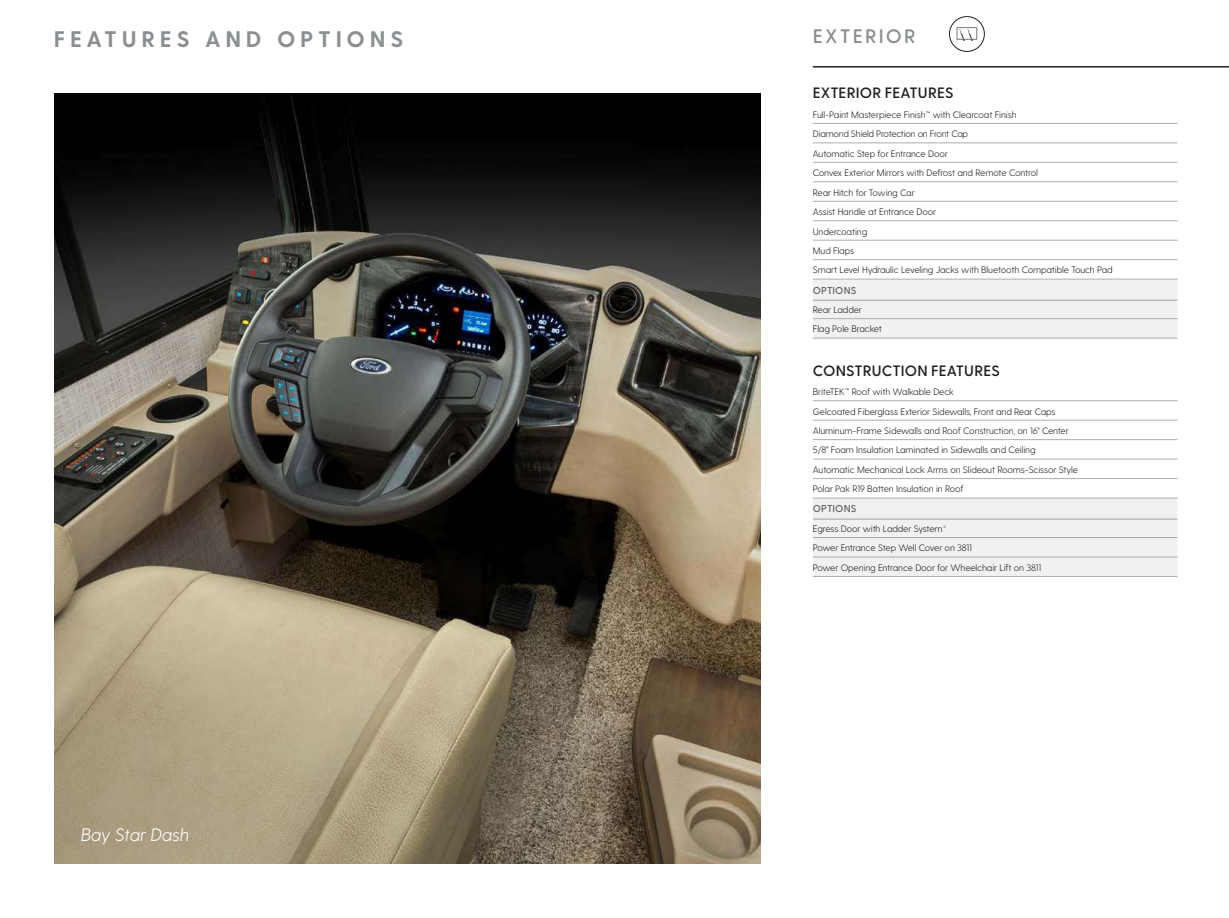
<style>
.page{position:relative;width:1229px;height:918px;background:#fff}
.page>*{position:absolute;margin:0;border:0;box-sizing:border-box;transform-origin:0 0}
.t1{font:700 22.5px "Greycliff CF";letter-spacing:.21em;color:#8b8f91}
.t2{font:600 19.5px "Greycliff CF";letter-spacing:.11em;color:#8b8f91}
.t3{font:italic 300 18px "Greycliff CF";color:#fff}
.t4{font:600 15px "Greycliff CF";letter-spacing:.005em;color:#231f20}
.t5{font:600 10.05px "Greycliff CF";letter-spacing:.02em;color:#636466}
.t6{font:300 9.3px/19.5px "Greycliff CF";letter-spacing:-.015em;color:#231f20}
</style>
<div class="page">
<img style="left:54px;top:94px;width:706px;height:770px">
<svg style="left:813px;top:280px;width:364px;height:296px"></svg>
<hr style="left:813px;top:123px;width:364px;height:1px;background:#acaeb1">
<hr style="left:813px;top:143px;width:364px;height:1px;background:#acaeb1">
<hr style="left:813px;top:162px;width:364px;height:1px;background:#acaeb1">
<hr style="left:813px;top:182px;width:364px;height:1px;background:#acaeb1">
<hr style="left:813px;top:201px;width:364px;height:1px;background:#acaeb1">
<hr style="left:813px;top:220px;width:364px;height:1px;background:#acaeb1">
<hr style="left:813px;top:240px;width:364px;height:1px;background:#acaeb1">
<hr style="left:813px;top:259px;width:364px;height:1px;background:#acaeb1">
<hr style="left:813px;top:279px;width:364px;height:1px;background:#acaeb1">
<hr style="left:813px;top:300px;width:364px;height:1px;background:#a0a2a3">
<hr style="left:813px;top:318px;width:364px;height:1px;background:#acaeb1">
<hr style="left:813px;top:338px;width:364px;height:1px;background:#acaeb1">
<hr style="left:813px;top:400px;width:364px;height:1px;background:#acaeb1">
<hr style="left:813px;top:420px;width:364px;height:1px;background:#acaeb1">
<hr style="left:813px;top:439px;width:364px;height:1px;background:#acaeb1">
<hr style="left:813px;top:459px;width:364px;height:1px;background:#acaeb1">
<hr style="left:813px;top:478px;width:364px;height:1px;background:#acaeb1">
<hr style="left:813px;top:498px;width:364px;height:1px;background:#acaeb1">
<hr style="left:813px;top:519px;width:364px;height:1px;background:#a0a2a3">
<hr style="left:813px;top:537px;width:364px;height:1px;background:#acaeb1">
<hr style="left:813px;top:557px;width:364px;height:1px;background:#acaeb1">
<hr style="left:813px;top:576px;width:364px;height:1px;background:#acaeb1">
<div style="left:949px;top:16px;width:35px;height:36px;border:1px solid #231f20;border-radius:50%"></div>
<svg style="left:956px;top:27px;width:21px;height:14px"></svg>
<hr style="left:813px;top:66px;width:415px;height:2px;background:#231f20">
<h1 class="t1" style="left:54px;top:26px;width:351px">FEATURES AND OPTIONS</h1>
<h2 class="t2" style="left:813px;top:25px;width:104px">EXTERIOR</h2>
<h3 class="t3" style="left:81px;top:824px;width:110px">Bay Star Dash</h3>
<h3 class="t4" style="left:813px;top:84px;width:142px">EXTERIOR FEATURES</h3>
<p class="t6" style="left:813px;top:105px;width:301px">Full-Paint Masterpiece Finish™ with Clearcoat Finish<br>Diamond Shield Protection on Front Cap<br>Automatic Step for Entrance Door<br>Convex Exterior Mirrors with Defrost and Remote Control<br>Rear Hitch for Towing Car<br>Assist Handle at Entrance Door<br>Undercoating<br>Mud Flaps<br>Smart Level Hydraulic Leveling Jacks with Bluetooth Compatible Touch Pad</p>
<p class="t5" style="left:813px;top:284px;width:45px">OPTIONS</p>
<p class="t6" style="left:813px;top:300px;width:71px">Rear Ladder<br>Flag Pole Bracket</p>
<h3 class="t4" style="left:813px;top:361px;width:188px">CONSTRUCTION FEATURES</h3>
<p class="t6" style="left:813px;top:382px;width:267px">BriteTEK™ Roof with Walkable Deck<br>Gelcoated Fiberglass Exterior Sidewalls, Front and Rear Caps Aluminum-Frame Sidewalls and Roof Construction, on 16" Center 5/8" Foam Insulation Laminated in Sidewalls and Ceiling Automatic Mechanical Lock Arms on Slideout Rooms-Scissor Style Polar Pak R19 Batten Insulation in Roof</p>
<p class="t5" style="left:813px;top:503px;width:45px">OPTIONS</p>
<p class="t6" style="left:813px;top:519px;width:230px">Egress Door with Ladder System*<br>Power Entrance Step Well Cover on 3811<br>Power Opening Entrance Door for Wheelchair Lift on 3811</p>
</div>
